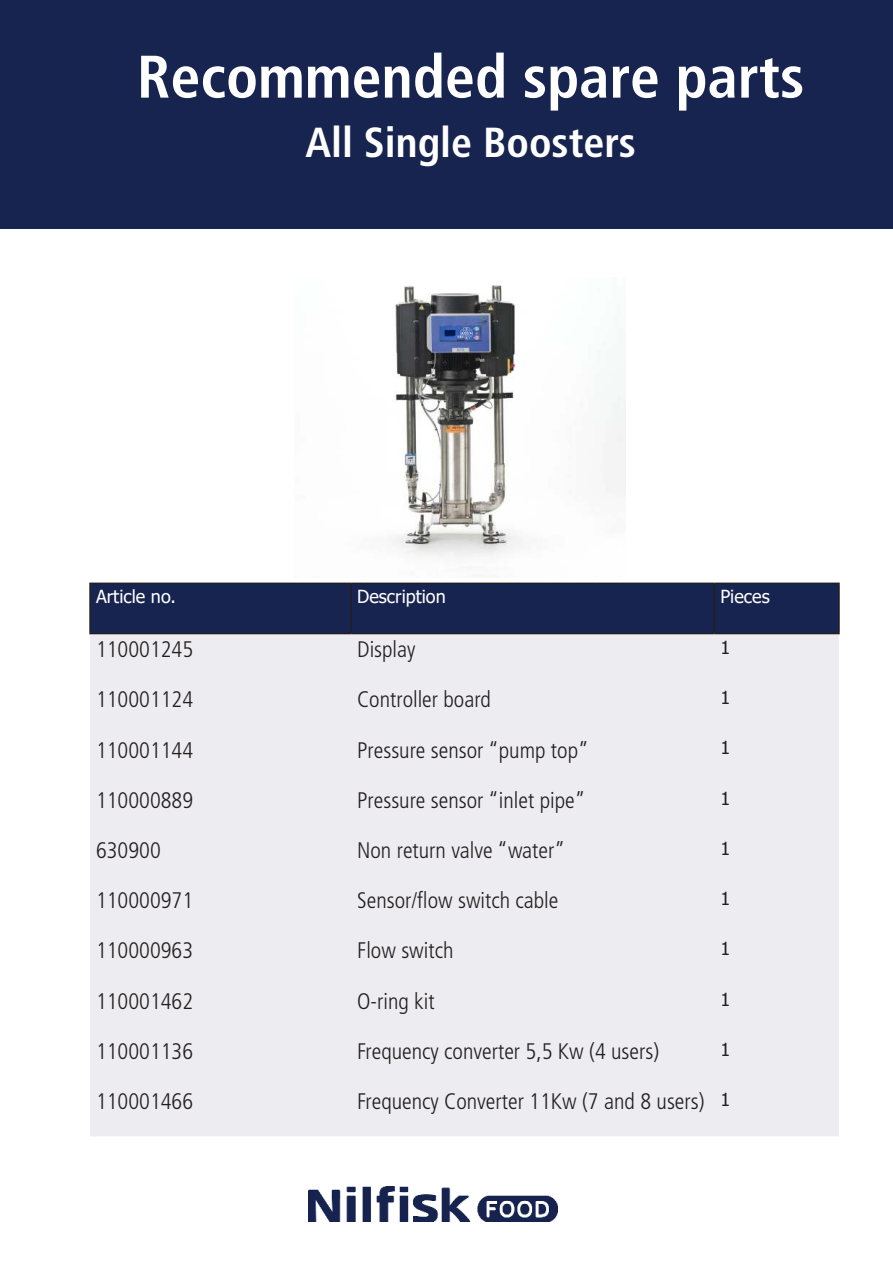
<style>
.page{position:relative;width:893px;height:1263px;background:#fff}
.page>*{position:absolute;margin:0;border:0;box-sizing:border-box;transform-origin:0 0}
.t1{font:700 condensed 60px "Frutiger";color:#fff}
.t2{font:700 condensed 42px "Frutiger";color:#fff}
.t3{font:300 condensed 22.5px "Frutiger";color:#221f1f}
.t4{font:18px "Tahoma";color:#fff}
.t5{font:18px "Tahoma";color:#221f1f}
.s1{font-family:"Tahoma";font-weight:400;font-stretch:normal;font-size:18px}
</style>
<div class="page">
<div style="left:0;top:0;width:893px;height:229px;background:#172450"></div>
<img style="left:389px;top:285px;width:237px;height:293px">
<img style="left:308px;top:1186px;width:250px;height:35px">
<div style="left:91px;top:584px;width:747px;height:49px;background:#172450"></div>
<div style="left:90px;top:634px;width:749px;height:502px;background:#edecf1"></div>
<hr style="left:89px;top:583px;width:262px;height:1px;background:#221f1f">
<hr style="left:89px;top:584px;width:2px;height:49px;background:#221f1f">
<hr style="left:351px;top:583px;width:363px;height:1px;background:#221f1f">
<hr style="left:350px;top:584px;width:2px;height:49px;background:#221f1f">
<hr style="left:714px;top:583px;width:126px;height:1px;background:#221f1f">
<hr style="left:714px;top:584px;width:1px;height:49px;background:#221f1f">
<hr style="left:838px;top:584px;width:2px;height:49px;background:#221f1f">
<hr style="left:89px;top:633px;width:262px;height:1px;background:#221f1f">
<hr style="left:351px;top:633px;width:363px;height:1px;background:#221f1f">
<hr style="left:714px;top:633px;width:126px;height:1px;background:#221f1f">
<h1 class="t1" style="left:137px;top:53px;width:669px">Recommended spare parts</h1>
<h2 class="t2" style="left:306px;top:125px;width:332px">All Single Boosters</h2>
<p class="t4" style="left:96px;top:589px;width:82px">Article no.</p>
<p class="t4" style="left:357px;top:589px;width:90px">Description</p>
<p class="t4" style="left:720px;top:589px;width:51px">Pieces</p>
<p class="t3" style="left:96px;top:640px;width:99px">110001245</p>
<p class="t3" style="left:357px;top:640px;width:60px">Display</p>
<p class="t5" style="left:720px;top:640px;width:11px">1</p>
<p class="t3" style="left:96px;top:690px;width:99px">110001124</p>
<p class="t3" style="left:357px;top:690px;width:135px">Controller board</p>
<p class="t5" style="left:720px;top:691px;width:11px">1</p>
<p class="t3" style="left:96px;top:740px;width:99px">110001144</p>
<p class="t3" style="left:357px;top:740px;width:233px">Pressure sensor “pump top”</p>
<p class="t5" style="left:720px;top:741px;width:11px">1</p>
<p class="t3" style="left:96px;top:791px;width:99px">110000889</p>
<p class="t3" style="left:357px;top:791px;width:230px">Pressure sensor “inlet pipe”</p>
<p class="t5" style="left:720px;top:791px;width:11px">1</p>
<p class="t3" style="left:96px;top:841px;width:66px">630900</p>
<p class="t3" style="left:357px;top:841px;width:209px">Non return valve “water”</p>
<p class="t5" style="left:720px;top:841px;width:11px">1</p>
<p class="t3" style="left:96px;top:891px;width:99px">110000971</p>
<p class="t3" style="left:357px;top:891px;width:203px">Sensor/flow switch cable</p>
<p class="t5" style="left:720px;top:891px;width:11px">1</p>
<p class="t3" style="left:96px;top:941px;width:99px">110000963</p>
<p class="t3" style="left:357px;top:941px;width:98px">Flow switch</p>
<p class="t5" style="left:720px;top:942px;width:11px">1</p>
<p class="t3" style="left:96px;top:991px;width:99px">110001462</p>
<p class="t3" style="left:357px;top:991px;width:79px">O-ring kit</p>
<p class="t5" style="left:720px;top:992px;width:11px">1</p>
<p class="t3" style="left:96px;top:1042px;width:99px">110001136</p>
<p class="t3" style="left:357px;top:1042px;width:303px">Frequency converter 5,5 Kw (4 users)</p>
<p class="t5" style="left:720px;top:1042px;width:11px">1</p>
<p class="t3" style="left:96px;top:1092px;width:99px">110001466</p>
<p class="t3" style="left:357px;top:1092px;width:374px">Frequency Converter 11Kw (7 and 8 users) <span class="s1">1</span></p>
</div>
